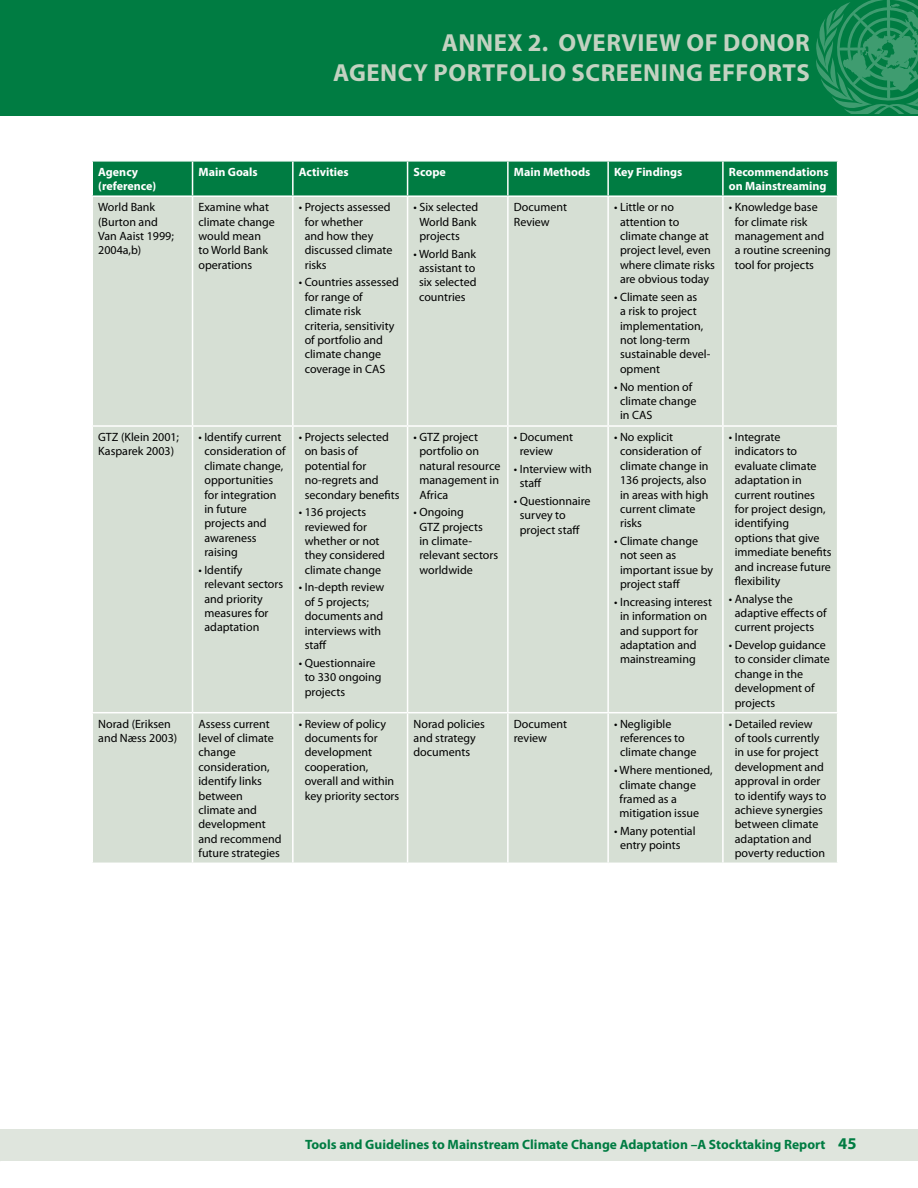
<style>
.page{position:relative;width:918px;height:1188px;background:#fff}
.page>*{position:absolute;margin:0;border:0;box-sizing:border-box;transform-origin:0 0}
.t1{font:700 24.75px/29.7px "Myriad Pro";letter-spacing:.02em;color:#c3d2c1;text-align:right}
.t2{font:700 13.5px "Myriad Pro";color:#007c42}
.t3{font:12px/14.4px "Myriad Pro";color:#000}
.t4{font:700 12px/14.4px "Myriad Pro";color:#fff}
.s1{font-size:16.5px}
</style>
<div class="page">
<div style="left:0;top:1130px;width:918px;height:31px;background:#dfe5dd"></div>
<div style="left:0;top:0;width:918px;height:115px;background:#007c42"></div>
<svg style="left:816px;top:0;width:102px;height:114px"></svg>
<div style="left:93px;top:162px;width:744px;height:33px;background:#007c42"></div>
<div style="left:93px;top:197px;width:744px;height:666px;background:#d6dfd4"></div>
<hr style="left:192px;top:162px;width:1px;height:33px;background:#fff">
<hr style="left:292px;top:162px;width:2px;height:33px;background:#fff">
<hr style="left:407px;top:162px;width:1px;height:33px;background:#fff">
<hr style="left:507px;top:162px;width:2px;height:33px;background:#fff">
<hr style="left:607px;top:162px;width:2px;height:33px;background:#fff">
<hr style="left:722px;top:162px;width:2px;height:33px;background:#fff">
<hr style="left:192px;top:197px;width:1px;height:228px;background:#fff">
<hr style="left:292px;top:197px;width:2px;height:228px;background:#fff">
<hr style="left:407px;top:197px;width:1px;height:228px;background:#fff">
<hr style="left:507px;top:197px;width:2px;height:228px;background:#fff">
<hr style="left:607px;top:197px;width:2px;height:228px;background:#fff">
<hr style="left:722px;top:197px;width:2px;height:228px;background:#fff">
<hr style="left:92px;top:425px;width:101px;height:2px;background:#fff">
<hr style="left:193px;top:425px;width:100px;height:2px;background:#fff">
<hr style="left:192px;top:427px;width:1px;height:285px;background:#fff">
<hr style="left:293px;top:425px;width:115px;height:2px;background:#fff">
<hr style="left:292px;top:427px;width:2px;height:285px;background:#fff">
<hr style="left:408px;top:425px;width:100px;height:2px;background:#fff">
<hr style="left:407px;top:427px;width:1px;height:285px;background:#fff">
<hr style="left:508px;top:425px;width:100px;height:2px;background:#fff">
<hr style="left:507px;top:427px;width:2px;height:285px;background:#fff">
<hr style="left:608px;top:425px;width:115px;height:2px;background:#fff">
<hr style="left:607px;top:427px;width:2px;height:285px;background:#fff">
<hr style="left:723px;top:425px;width:115px;height:2px;background:#fff">
<hr style="left:722px;top:427px;width:2px;height:285px;background:#fff">
<hr style="left:92px;top:712px;width:101px;height:1px;background:#fff">
<hr style="left:193px;top:712px;width:100px;height:1px;background:#fff">
<hr style="left:192px;top:713px;width:1px;height:150px;background:#fff">
<hr style="left:293px;top:712px;width:115px;height:1px;background:#fff">
<hr style="left:292px;top:713px;width:2px;height:150px;background:#fff">
<hr style="left:408px;top:712px;width:100px;height:1px;background:#fff">
<hr style="left:407px;top:713px;width:1px;height:150px;background:#fff">
<hr style="left:508px;top:712px;width:100px;height:1px;background:#fff">
<hr style="left:507px;top:713px;width:2px;height:150px;background:#fff">
<hr style="left:608px;top:712px;width:115px;height:1px;background:#fff">
<hr style="left:607px;top:713px;width:2px;height:150px;background:#fff">
<hr style="left:723px;top:712px;width:115px;height:1px;background:#fff">
<hr style="left:722px;top:713px;width:2px;height:150px;background:#fff">
<h1 class="t1" style="left:333px;top:27px;width:478px">Annex 2. Overview of Donor<br>Agency Portfolio Screening Efforts</h1>
<p class="t4" style="left:98px;top:164px;width:60px">Agency (reference)</p>
<p class="t4" style="left:199px;top:164px;width:61px">Main Goals</p>
<p class="t4" style="left:299px;top:164px;width:51px">Activities</p>
<p class="t4" style="left:414px;top:164px;width:34px">Scope</p>
<p class="t4" style="left:514px;top:164px;width:78px">Main Methods</p>
<p class="t4" style="left:614px;top:164px;width:70px">Key Findings</p>
<p class="t4" style="left:729px;top:164px;width:101px">Recommendations on Mainstreaming</p>
<p class="t3" style="left:98px;top:200px;width:77px">World Bank (Burton and<br>Van Aaist 1999;<br>2004a,b)</p>
<p class="t3" style="left:199px;top:200px;width:78px">Examine what climate change would mean<br>to World Bank operations</p>
<p class="t3" style="left:305px;top:200px;width:89px;text-indent:-6px">• Projects assessed for whether<br>and how they discussed climate risks</p>
<p class="t3" style="left:305px;top:275px;width:96px;text-indent:-6px">• Countries assessed for range of climate risk criteria, sensitivity of portfolio and climate change coverage in CAS</p>
<p class="t3" style="left:419px;top:200px;width:60px;text-indent:-6px">• Six selected<br>World Bank projects</p>
<p class="t3" style="left:414px;top:246px;width:64px;text-align:center">• World Bank assistant to six selected countries</p>
<p class="t3" style="left:514px;top:200px;width:55px">Document<br>Review</p>
<p class="t3" style="left:620px;top:200px;width:96px;text-indent:-6px">• Little or no attention to climate change at project level, even where climate risks are obvious today</p>
<p class="t3" style="left:620px;top:289px;width:92px;text-indent:-6px">• Climate seen as<br>a risk to project implementation, not long-term sustainable devel&shy;opment</p>
<p class="t3" style="left:620px;top:379px;width:78px;text-indent:-6px">• No mention of climate change in CAS</p>
<p class="t3" style="left:735px;top:200px;width:98px;text-indent:-6px">• Knowledge base for climate risk management and a routine screening tool for projects</p>
<p class="t3" style="left:98px;top:430px;width:82px">GTZ (Klein 2001;<br>Kasparek 2003)</p>
<p class="t3" style="left:204px;top:430px;width:83px;text-indent:-6px">• Identify current consideration of climate change, opportunities for integration in future projects and awareness raising</p>
<p class="t3" style="left:204px;top:562px;width:80px;text-indent:-6px">• Identify relevant sectors and priority measures for adaptation</p>
<p class="t3" style="left:305px;top:430px;width:96px;text-indent:-6px">• Projects selected on basis of potential for no-regrets and secondary benefits</p>
<p class="t3" style="left:305px;top:505px;width:82px;text-indent:-6px">• 136 projects reviewed for whether or not they considered climate change</p>
<p class="t3" style="left:305px;top:580px;width:81px;text-indent:-6px">• In-depth review of 5 projects; documents and interviews with staff</p>
<p class="t3" style="left:305px;top:655px;width:78px;text-indent:-6px">• Questionnaire to 330 ongoing projects</p>
<p class="t3" style="left:419px;top:430px;width:82px;text-indent:-6px">• GTZ project portfolio on natural resource management in<br>Africa</p>
<p class="t3" style="left:419px;top:505px;width:80px;text-indent:-6px">• Ongoing<br>GTZ projects<br>in climate&shy;relevant sectors worldwide</p>
<p class="t3" style="left:520px;top:430px;width:55px;text-indent:-6px">• Document review</p>
<p class="t3" style="left:520px;top:462px;width:73px;text-indent:-6px">• Interview with staff</p>
<p class="t3" style="left:520px;top:494px;width:72px;text-indent:-6px">• Questionnaire survey to project staff</p>
<p class="t3" style="left:620px;top:430px;width:90px;text-indent:-6px">• No explicit consideration of climate change in<br>136 projects, also in areas with high current climate risks</p>
<p class="t3" style="left:620px;top:534px;width:95px;text-indent:-6px">• Climate change not seen as important issue by project staff</p>
<p class="t3" style="left:620px;top:594px;width:93px;text-indent:-6px">• Increasing interest in information on and support for adaptation and mainstreaming</p>
<p class="t3" style="left:98px;top:716px;width:81px">Norad (Eriksen and Næss 2003)</p>
<p class="t3" style="left:199px;top:716px;width:84px">Assess current level of climate change consideration, identify links between climate and development and recommend future strategies</p>
<p class="t3" style="left:305px;top:716px;width:96px;text-indent:-6px">• Review of policy documents for development cooperation, overall and within key priority sectors</p>
<p class="t3" style="left:414px;top:716px;width:73px">Norad policies and strategy documents</p>
<p class="t3" style="left:514px;top:716px;width:55px">Document review</p>
<p class="t3" style="left:620px;top:716px;width:78px;text-indent:-6px">• Negligible references to climate change</p>
<p class="t3" style="left:620px;top:763px;width:94px;text-indent:-5px">• Where mentioned, climate change framed as a mitigation issue</p>
<p class="t3" style="left:620px;top:824px;width:77px;text-indent:-6px">• Many potential entry points</p>
<p class="t3" style="left:735px;top:430px;width:98px;text-indent:-6px">• Integrate indicators to evaluate climate adaptation in current routines for project design, identifying<br>options that give immediate benefits and increase future flexibility</p>
<p class="t3" style="left:735px;top:591px;width:93px;text-indent:-6px">• Analyse the adaptive effects of current projects</p>
<p class="t3" style="left:735px;top:638px;width:97px;text-indent:-6px">• Develop guidance to consider climate change in the development of projects</p>
<p class="t3" style="left:735px;top:716px;width:93px;text-indent:-6px">• Detailed review<br>of tools currently in use for project development and approval in order to identify ways to achieve synergies between climate adaptation and poverty reduction</p>
<p class="t2" style="left:305px;top:1136px;width:553px">Tools and Guidelines to Mainstream Climate Change Adaptation –A Stocktaking Report <span class="s1">45</span></p>
</div>
